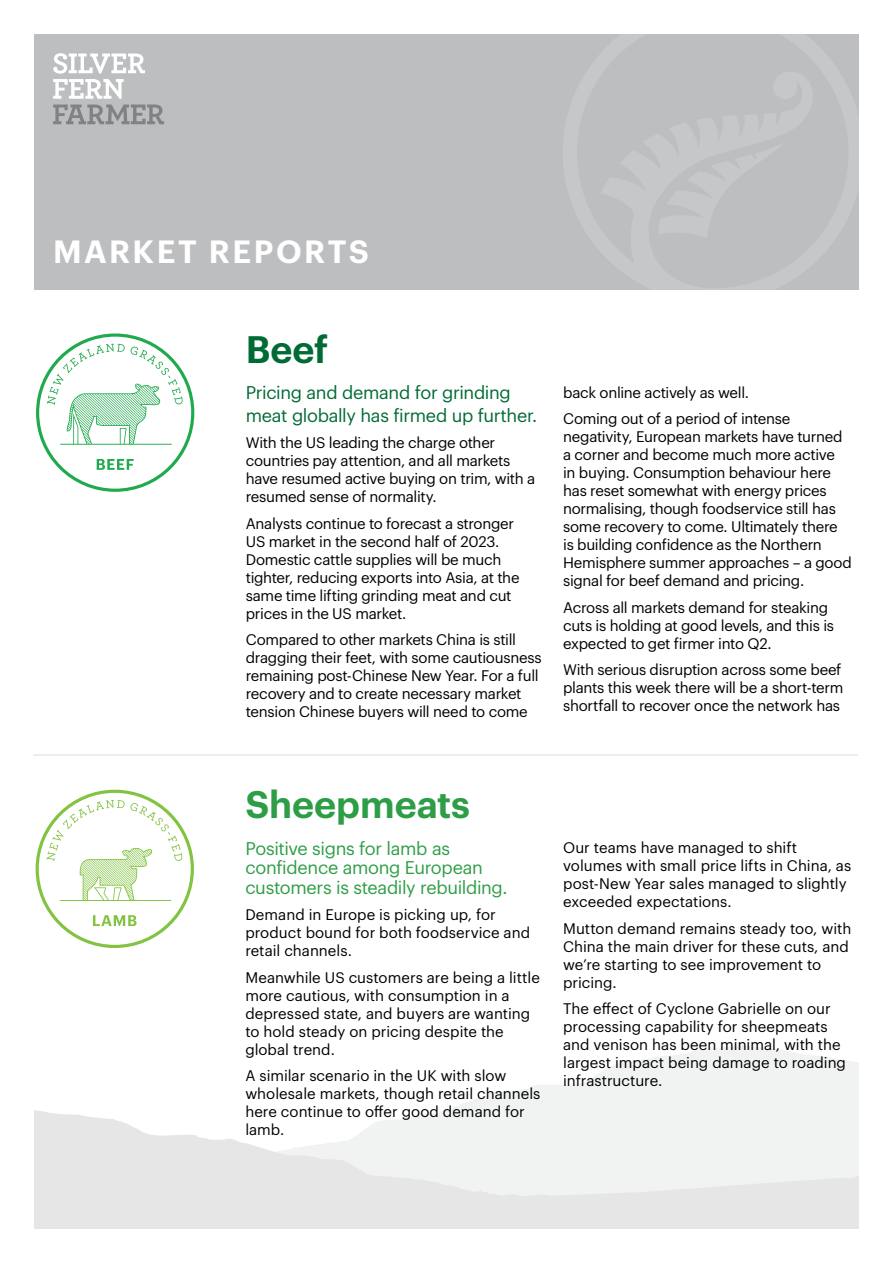
<style>
.page{position:relative;width:893px;height:1263px;background:#fff}
.page>*{position:absolute;margin:0;border:0;box-sizing:border-box;transform-origin:0 0}
.t1{font:600 37.5px "Graphik";color:#2e9e46}
.t2{font:600 37.5px "Graphik";color:#006b35}
.t3{font:600 31.5px "Graphik";letter-spacing:.075em;color:#fff}
.t4{font:18px/19.5px "Graphik";letter-spacing:-.015em;color:#2e9e46}
.t5{font:18px/22.5px "Graphik";letter-spacing:-.02em;color:#006b35}
.t6{font:15px/18px "Graphik";letter-spacing:-.015em;color:#000}
.t7{font:15px/18px "Graphik";letter-spacing:.005em;color:#000}
</style>
<div class="page">
<svg style="left:453px;top:1091px;width:59px;height:17px"></svg>
<svg style="left:34px;top:1108px;width:478px;height:121px;fill:#e6e6e7"></svg>
<svg style="left:512px;top:1045px;width:347px;height:184px;fill:#f1f2f2"></svg>
<div style="left:34px;top:34px;width:825px;height:255px;background:#bcbec0"></div>
<svg style="left:53px;top:105px;width:111px;height:19px"></svg>
<svg style="left:53px;top:53px;width:92px;height:46px"></svg>
<hr style="left:33px;top:754px;width:825px;height:2px;background:#e6e7e8">
<svg style="left:36px;top:333px;width:158px;height:159px"></svg>
<svg style="left:36px;top:790px;width:158px;height:158px"></svg>
<h2 class="t3" style="left:53px;top:227px;width:317px">MARKET REPORTS</h2>
<h1 class="t2" style="left:246px;top:320px;width:84px">Beef</h1>
<p class="t5" style="left:246px;top:380px;width:293px">Pricing and demand for grinding meat globally has firmed up further.</p>
<p class="t6" style="left:246px;top:432px;width:291px">With the US leading the charge other countries pay attention, and all markets have resumed active buying on trim, with a resumed sense of normality.</p>
<p class="t6" style="left:246px;top:513px;width:275px">Analysts continue to forecast a stronger US market in the second half of 2023.<br>Domestic cattle supplies will be much tighter, reducing exports into Asia, at the same time lifting grinding meat and cut prices in the US market.</p>
<p class="t6" style="left:246px;top:629px;width:297px">Compared to other markets China is still dragging their feet, with some cautiousness remaining post-Chinese New Year. For a full recovery and to create necessary market tension Chinese buyers will need to come</p>
<p class="t6" style="left:563px;top:378px;width:229px;line-height:26.5px">back online actively as well.<br>Coming out of a period of intense</p>
<p class="t6" style="left:563px;top:426px;width:290px">negativity, European markets have turned a corner and become much more active<br>in buying. Consumption behaviour here has reset somewhat with energy prices normalising, though foodservice still has some recovery to come. Ultimately there is building confidence as the Northern Hemisphere summer approaches – a good signal for beef demand and pricing.</p>
<p class="t6" style="left:563px;top:597px;width:272px">Across all markets demand for steaking cuts is holding at good levels, and this is expected to get firmer into Q2.</p>
<p class="t6" style="left:563px;top:659px;width:282px">With serious disruption across some beef plants this week there will be a short-term shortfall to recover once the network has</p>
<h1 class="t1" style="left:245px;top:776px;width:226px">Sheepmeats</h1>
<p class="t4" style="left:245px;top:837px;width:264px">Positive signs for lamb as confidence among European customers is steadily rebuilding.</p>
<p class="t7" style="left:245px;top:905px;width:286px">Demand in Europe is picking up, for product bound for both foodservice and retail channels.</p>
<p class="t6" style="left:245px;top:967px;width:296px">Meanwhile US customers are being a little more cautious, with consumption in a depressed state, and buyers are wanting to hold steady on pricing despite the global trend.</p>
<p class="t6" style="left:245px;top:1066px;width:297px">A similar scenario in the UK with slow wholesale markets, though retail channels here continue to offer good demand for lamb.</p>
<p class="t6" style="left:563px;top:838px;width:290px">Our teams have managed to shift volumes with small price lifts in China, as post-New Year sales managed to slightly exceeded expectations.</p>
<p class="t6" style="left:563px;top:918px;width:290px">Mutton demand remains steady too, with<br>China the main driver for these cuts, and we’re starting to see improvement to pricing.</p>
<p class="t6" style="left:563px;top:999px;width:284px">The effect of Cyclone Gabrielle on our processing capability for sheepmeats and venison has been minimal, with the largest impact being damage to roading infrastructure.</p>
</div>
